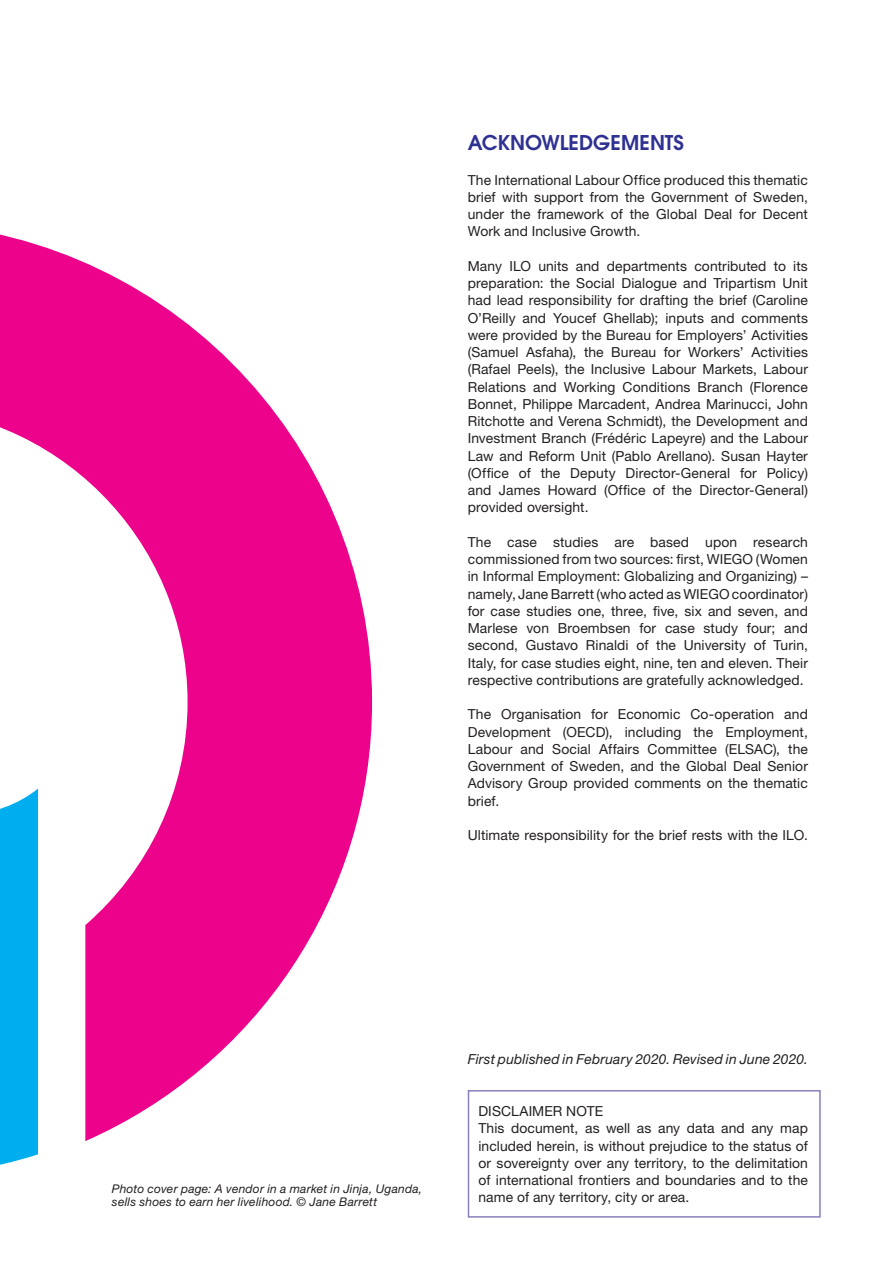
<style>
.page{position:relative;width:893px;height:1263px;background:#fff}
.page>*{position:absolute;margin:0;border:0;box-sizing:border-box;transform-origin:0 0}
.titres{font:600 20.25px "Avant Garde";color:#2e3092}
.body{font:13.8px/17.2px "Helvetica Neue LT Std";letter-spacing:.01em;color:#231f20;text-align:justify}
.body-2{font:italic 13.8px "Helvetica Neue LT Std";letter-spacing:.01em;color:#231f20}
.note_bas_de_page{font:italic 12px/13.5px "Helvetica Neue LT Std";letter-spacing:.015em;color:#231f20}
</style>
<div class="page">
<svg style="left:0;top:1141px;width:38px;height:24px"></svg>
<svg style="left:0;top:234px;width:372px;height:907px"></svg>
<div style="left:468px;top:1090px;width:353px;height:127px;border:2px solid #8781bd"></div>
<p class="titres" style="left:468px;top:129px;width:218px">ACKNOWLEDGEMENTS</p>
<p class="body" style="left:468px;top:171px;width:342px">The International Labour Office produced this thematic brief with support from the Government of Sweden, under the framework of the Global Deal for Decent Work and Inclusive Growth.</p>
<p class="body" style="left:468px;top:257px;width:342px">Many ILO units and departments contributed to its preparation: the Social Dialogue and Tripartism Unit had lead responsibility for drafting the brief (Caroline O’Reilly and Youcef Ghellab); inputs and comments were provided by the Bureau for Employers’ Activities (Samuel Asfaha), the Bureau for Workers’ Activities (Rafael Peels), the Inclusive Labour Markets, Labour Relations and Working Conditions Branch (Florence Bonnet, Philippe Marcadent, Andrea Marinucci, John Ritchotte and Verena Schmidt), the Development and Investment Branch (Frédéric Lapeyre) and the Labour Law and Reform Unit (Pablo Arellano). Susan Hayter (Office of the Deputy Director-General for Policy) and James Howard (Office of the Director-General) provided oversight.</p>
<p class="body" style="left:468px;top:533px;width:342px">The case studies are based upon research commissioned from two sources: first, WIEGO (Women in Informal Employment: Globalizing and Organizing) – namely, Jane Barrett (who acted as WIEGO coordinator) for case studies one, three, five, six and seven, and Marlese von Broembsen for case study four; and second, Gustavo Rinaldi of the University of Turin, Italy, for case studies eight, nine, ten and eleven. Their respective contributions are gratefully acknowledged.</p>
<p class="body" style="left:468px;top:705px;width:342px">The Organisation for Economic Co-operation and Development (OECD), including the Employment, Labour and Social Affairs Committee (ELSAC), the Government of Sweden, and the Global Deal Senior Advisory Group provided comments on the thematic brief.</p>
<p class="body" style="left:468px;top:826px;width:342px">Ultimate responsibility for the brief rests with the ILO.</p>
<p class="note_bas_de_page" style="left:112px;top:1181px;width:312px">Photo cover page: A vendor in a market in Jinja, Uganda, sells shoes to earn her livelihood. © Jane Barrett</p>
<p class="body-2" style="left:468px;top:1051px;width:342px">First published in February 2020. Revised in June 2020.</p>
<p class="body" style="left:478px;top:1102px;width:127px">DISCLAIMER NOTE</p>
<p class="body" style="left:478px;top:1120px;width:331px">This document, as well as any data and any map included herein, is without prejudice to the status of or sovereignty over any territory, to the delimitation of international frontiers and boundaries and to the name of any territory, city or area.</p>
</div>
